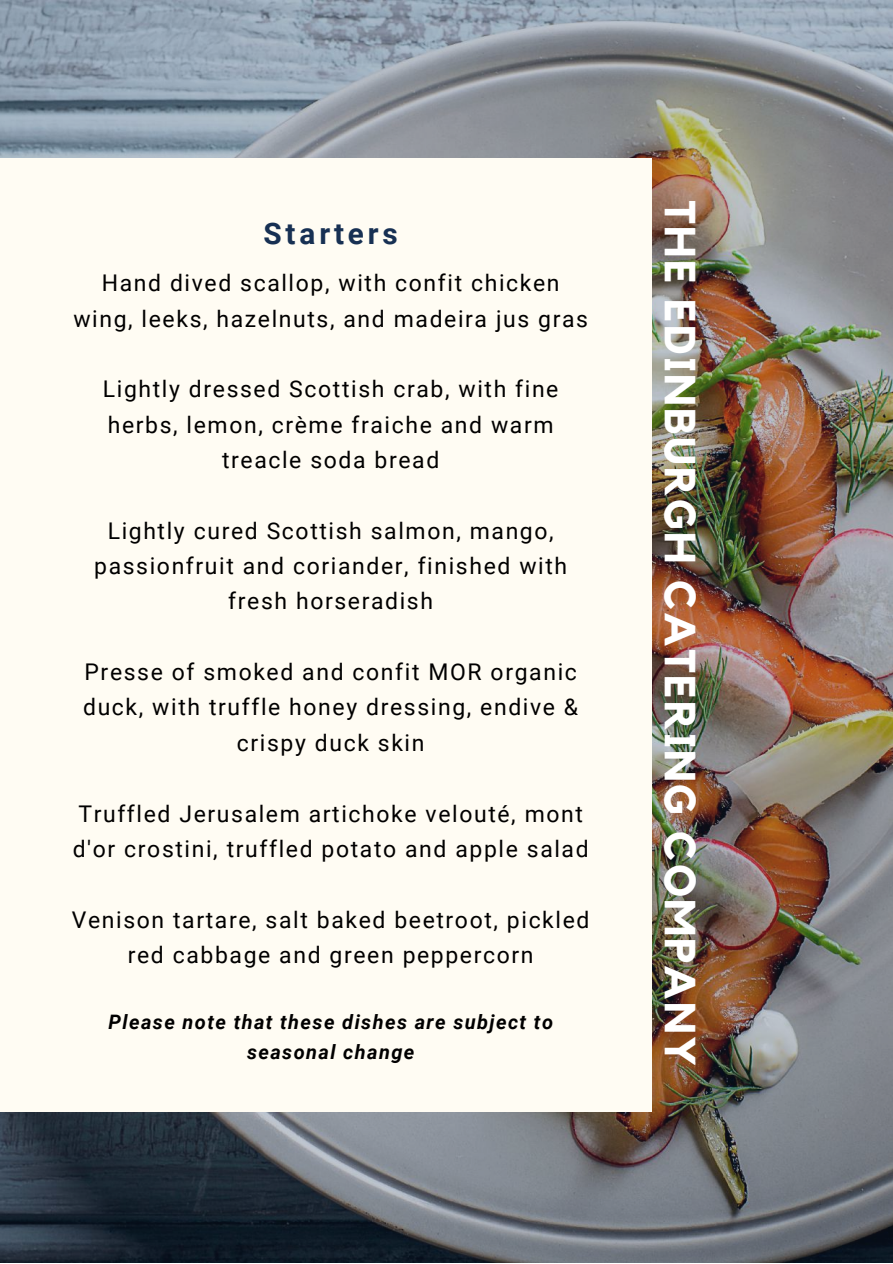
<style>
.page{position:relative;width:893px;height:1264px;background:#fff}
.page>*{position:absolute;margin:0;border:0;box-sizing:border-box;transform-origin:0 0}
.t1{font:700 43.5px "Kollektif";letter-spacing:.05em;color:#fff}
.t2{font:700 29.7px "Roboto";letter-spacing:.13em;color:#173053}
.t3{font:22.95px/35.4px "Roboto";letter-spacing:.07em;color:#000;text-align:center}
.t4{font:italic 700 19.95px/29.7px "Roboto";letter-spacing:.07em;color:#000;text-align:center}
</style>
<div class="page">
<img style="left:0;top:0;width:892px;height:1262px">
<div style="left:0;top:159px;width:651px;height:953px;background:#fffcf3"></div>
<p class="t2" style="left:263px;top:216px;width:136px">Starters</p>
<p class="t3" style="left:73px;top:266px;width:516px">Hand dived scallop, with confit chicken wing, leeks, hazelnuts, and madeira jus gras</p>
<p class="t3" style="left:103px;top:372px;width:457px">Lightly dressed Scottish crab, with fine herbs, lemon, crème fraiche and warm treacle soda bread</p>
<p class="t3" style="left:94px;top:513px;width:474px">Lightly cured Scottish salmon, mango, passionfruit and coriander, finished with fresh horseradish</p>
<p class="t3" style="left:83px;top:654px;width:496px">Presse of smoked and confit MOR organic duck, with truffle honey dressing, endive &amp; crispy duck skin</p>
<p class="t3" style="left:73px;top:796px;width:517px;text-align:left">Truffled Jerusalem artichoke velouté, mont d'or crostini, truffled potato and apple salad</p>
<p class="t3" style="left:72px;top:902px;width:519px">Venison tartare, salt baked beetroot, pickled red cabbage and green peppercorn</p>
<p class="t4" style="left:108px;top:1007px;width:446px">Please note that these dishes are subject to seasonal change</p>
<h1 class="t1" style="left:700px;top:199px;width:868px;rotate:90deg">THE EDINBURGH CATERING COMPANY</h1>
</div>
